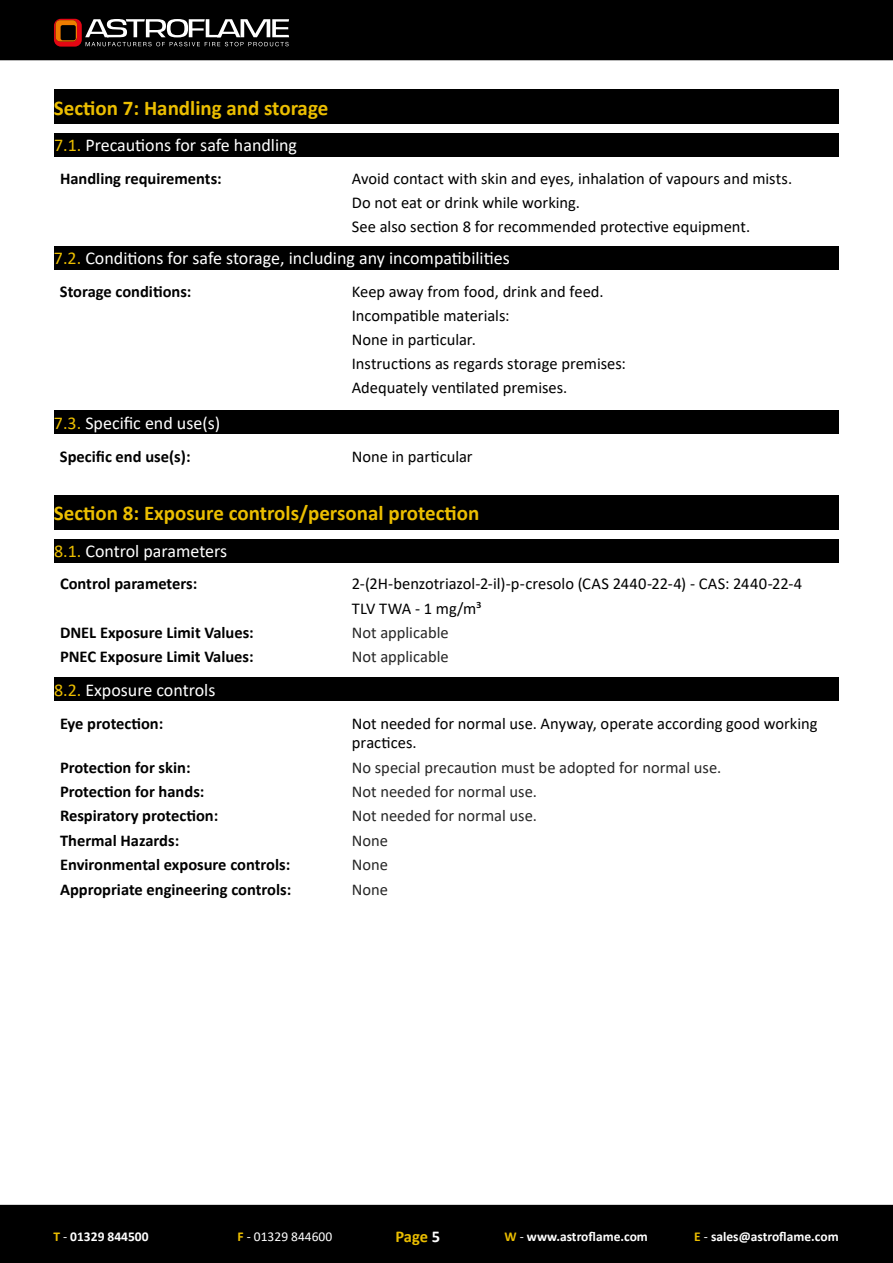
<style>
.page{position:relative;width:893px;height:1263px;background:#fff}
.page>*{position:absolute;margin:0;border:0;box-sizing:border-box;transform-origin:0 0}
.t1{font:700 21px "Calibri";color:#ebbe00}
.t2{font:18px "Calibri";color:#fff}
.t3{font:16.5px/24px "Calibri";color:#000}
.t4{font:700 16.5px "Calibri";color:#000}
.t5{font:16.5px "Calibri";color:#272727}
.t6{font:700 16.5px "Calibri";color:#ebbe00}
.t7{font:700 13.5px "Calibri";color:#fff}
.t8{font:13.5px "Calibri";color:#fff}
.s1{color:#ebbe00}
.s2{font-weight:400}
.s3{font-weight:700;color:#ebbe00}
.s4{color:#fff}
</style>
<div class="page">
<div style="left:0;top:0;width:893px;height:60px;background:#000"></div>
<div style="left:0;top:1205px;width:893px;height:58px;background:#000"></div>
<svg style="left:54px;top:19px;width:235px;height:28px"></svg>
<div style="left:54px;top:133px;width:785px;height:23px;background:#000"></div>
<div style="left:54px;top:89px;width:785px;height:35px;background:#000"></div>
<div style="left:54px;top:246px;width:785px;height:23px;background:#000"></div>
<div style="left:54px;top:410px;width:785px;height:24px;background:#000"></div>
<div style="left:54px;top:539px;width:785px;height:23px;background:#000"></div>
<div style="left:54px;top:495px;width:785px;height:35px;background:#000"></div>
<div style="left:54px;top:677px;width:785px;height:24px;background:#000"></div>
<p class="t1" style="left:54px;top:93px;width:276px">Section 7: Handling and storage</p>
<p class="t2" style="left:54px;top:133px;width:245px"><span class="s1">7.1.</span> Precautions for safe handling</p>
<p class="t4" style="left:60px;top:167px;width:163px">Handling requirements:</p>
<p class="t3" style="left:352px;top:166px;width:442px">Avoid contact with skin and eyes, inhalation of vapours and mists.<br>Do not eat or drink while working.<br>See also section 8 for recommended protective equipment.</p>
<p class="t2" style="left:54px;top:246px;width:457px"><span class="s1">7.2.</span> Conditions for safe storage, including any incompatibilities</p>
<p class="t4" style="left:60px;top:280px;width:133px">Storage conditions:</p>
<p class="t3" style="left:352px;top:279px;width:276px">Keep away from food, drink and feed.<br>Incompatible materials:<br>None in particular.<br>Instructions as regards storage premises:<br>Adequately ventilated premises.</p>
<p class="t2" style="left:54px;top:410px;width:168px"><span class="s1">7.3.</span> Specific end use(s)</p>
<p class="t4" style="left:60px;top:444px;width:132px">Specific end use(s):</p>
<p class="t3" style="left:352px;top:444px;width:122px">None in particular</p>
<p class="t1" style="left:54px;top:499px;width:427px">Section 8: Exposure controls/personal protection</p>
<p class="t2" style="left:54px;top:539px;width:175px"><span class="s1">8.1.</span> Control parameters</p>
<p class="t4" style="left:60px;top:572px;width:139px">Control parameters:</p>
<p class="t3" style="left:352px;top:571px;width:452px">2-(2H-benzotriazol-2-il)-p-cresolo (CAS 2440-22-4) - CAS: 2440-22-4<br>TLV TWA - 1 mg/m³</p>
<p class="t4" style="left:60px;top:621px;width:195px">DNEL Exposure Limit Values:</p>
<p class="t5" style="left:352px;top:621px;width:98px">Not applicable</p>
<p class="t4" style="left:60px;top:645px;width:195px">PNEC Exposure Limit Values:</p>
<p class="t5" style="left:352px;top:645px;width:98px">Not applicable</p>
<p class="t2" style="left:54px;top:677px;width:163px"><span class="s1">8.2.</span> Exposure controls</p>
<p class="t4" style="left:60px;top:711px;width:105px">Eye protection:</p>
<p class="t3" style="left:352px;top:713px;width:467px;line-height:19.8px">Not needed for normal use. Anyway, operate according good working practices.</p>
<p class="t4" style="left:60px;top:755px;width:132px">Protection for skin:</p>
<p class="t5" style="left:352px;top:756px;width:371px">No special precaution must be adopted for normal use.</p>
<p class="t4" style="left:60px;top:780px;width:146px">Protection for hands:</p>
<p class="t5" style="left:352px;top:780px;width:186px">Not needed for normal use.</p>
<p class="t4" style="left:60px;top:804px;width:160px">Respiratory protection:</p>
<p class="t5" style="left:352px;top:804px;width:186px">Not needed for normal use.</p>
<p class="t4" style="left:60px;top:829px;width:121px">Thermal Hazards:</p>
<p class="t5" style="left:352px;top:829px;width:38px">None</p>
<p class="t4" style="left:60px;top:853px;width:232px">Environmental exposure controls:</p>
<p class="t5" style="left:352px;top:853px;width:38px">None</p>
<p class="t4" style="left:60px;top:877px;width:233px">Appropriate engineering controls:</p>
<p class="t5" style="left:352px;top:878px;width:38px">None</p>
<p class="t7" style="left:53px;top:1227px;width:97px"><span class="s1">T</span> <span class="s2">-</span> 01329 844500</p>
<p class="t8" style="left:238px;top:1227px;width:96px"><span class="s3">F</span> - 01329 844600</p>
<p class="t6" style="left:395px;top:1225px;width:46px">Page <span class="s4">5</span></p>
<p class="t7" style="left:504px;top:1227px;width:145px"><span class="s1">W</span> <span class="s2">-</span> www.astroflame.com</p>
<p class="t7" style="left:694px;top:1227px;width:146px"><span class="s1">E</span> <span class="s2">-</span> sales@astroflame.com</p>
</div>
